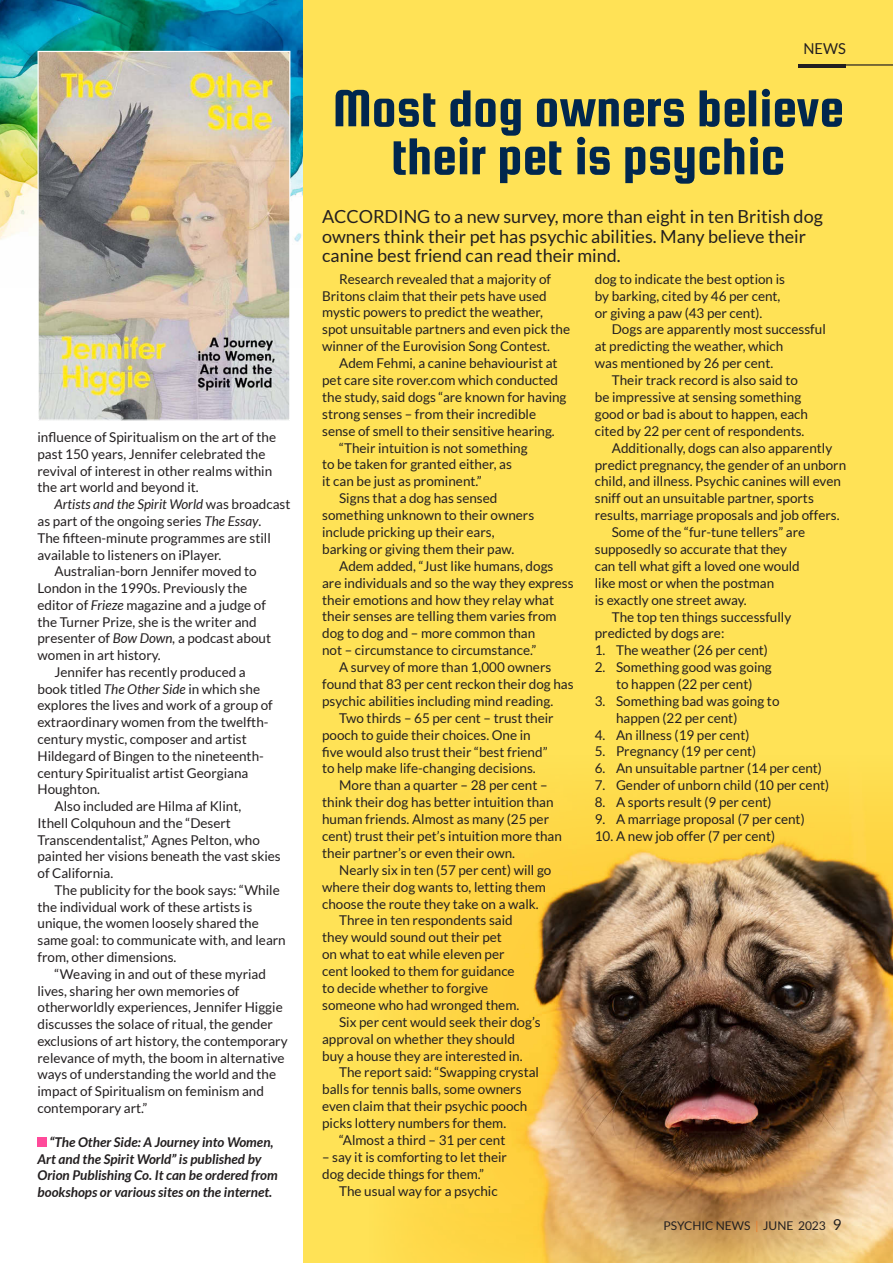
<style>
.page{position:relative;width:893px;height:1263px;background:#fff}
.page>*{position:absolute;margin:0;border:0;box-sizing:border-box;transform-origin:0 0}
.t1{font:18px/20px "Lato";color:#231f20}
.t2{font:15px "Lato";color:#231f20}
.Normal__Web{font:13.5px/17px "Lato";color:#231f20}
.t3{font:italic 700 13.5px/16.8px "Lato";color:#231f20}
.t4{font:12px "Lato";color:#231f20}
.s1{font-style:italic}
.s2{color:#e87f30}
.s3{font-size:15px}
.s4{color:#f58220}
</style>
<div class="page">
<div style="left:38px;top:1137px;width:9px;height:10px;background:#ff4a9a"></div>
<img style="left:0;top:0;width:303px;height:242px">
<div style="left:303px;top:0;width:590px;height:1263px;background:#ffe256"></div>
<img style="left:402px;top:797px;width:491px;height:466px">
<hr style="left:807px;top:64px;width:86px;height:2px;background:#231f20">
<hr style="left:799px;top:64px;width:47px;height:4px;background:#231f20">
<svg style="left:336px;top:89px;width:506px;height:95px"></svg>
<img style="left:40px;top:53px;width:248px;height:366px">
<div style="left:38px;top:51px;width:252px;height:370px;border:1px solid #fff"></div>
<p class="t2" style="left:799px;top:40px;width:44px">NEWS</p>
<p class="t2" style="left:803px;top:40px;width:44px">NEWS</p>
<p class="Normal__Web" style="left:38px;top:429px;width:240px">influence of Spiritualism on the art of the past 150 years, Jennifer celebrated the revival of interest in other realms within the art world and beyond it.</p>
<p class="Normal__Web" style="left:38px;top:496px;width:254px;text-indent:17px"><span class="s1">Artists and the Spirit World</span> was broadcast as part of the ongoing series <span class="s1">The Essay</span>.<br>The fifteen-minute programmes are still available to listeners on iPlayer.</p>
<p class="Normal__Web" style="left:38px;top:563px;width:235px;text-indent:17px">Australian-born Jennifer moved to London in the 1990s. Previously the editor of <span class="s1">Frieze</span> magazine and a judge of the Turner Prize, she is the writer and presenter of <span class="s1">Bow Down,</span> a podcast about women in art history.</p>
<p class="Normal__Web" style="left:38px;top:663px;width:237px;text-indent:17px">Jennifer has recently produced a book titled <span class="s1">The Other Side</span> in which she explores the lives and work of a group of extraordinary women from the twelfth&shy;century mystic, composer and artist Hildegard of Bingen to the nineteenth&shy;century Spiritualist artist Georgiana Houghton.</p>
<p class="Normal__Web" style="left:38px;top:798px;width:245px;text-indent:17px">Also included are Hilma af Klint,<br>Ithell Colquhoun and the “Desert<br>Transcendentalist,” Agnes Pelton, who painted her visions beneath the vast skies of California.</p>
<p class="Normal__Web" style="left:38px;top:881px;width:250px;text-indent:17px">The publicity for the book says: “While the individual work of these artists is unique, the women loosely shared the same goal: to communicate with, and learn from, other dimensions.</p>
<p class="Normal__Web" style="left:38px;top:965px;width:252px;text-indent:17px">“Weaving in and out of these myriad lives, sharing her own memories of otherworldly experiences, Jennifer Higgie discusses the solace of ritual, the gender exclusions of art history, the contemporary relevance of myth, the boom in alternative ways of understanding the world and the impact of Spiritualism on feminism and contemporary art.”</p>
<p class="t3" style="left:38px;top:1134px;width:242px;text-indent:12px">“The Other Side: A Journey into Women, Art and the Spirit World” is published by Orion Publishing Co. It can be ordered from bookshops or various sites on the internet.</p>
<p class="t1" style="left:322px;top:206px;width:502px">ACCORDING to a new survey, more than eight in ten British dog owners think their pet has psychic abilities. Many believe their canine best friend can read their mind.</p>
<p class="Normal__Web" style="left:322px;top:270px;width:249px;text-indent:17px">Research revealed that a majority of Britons claim that their pets have used mystic powers to predict the weather, spot unsuitable partners and even pick the winner of the Eurovision Song Contest.</p>
<p class="Normal__Web" style="left:322px;top:355px;width:246px;text-indent:17px">Adem Fehmi, a canine behaviourist at pet care site rover.com which conducted the study, said dogs “are known for having strong senses – from their incredible sense of smell to their sensitive hearing.</p>
<p class="Normal__Web" style="left:322px;top:439px;width:207px;text-indent:17px">“Their intuition is not something to be taken for granted either, as<br>it can be just as prominent.”</p>
<p class="Normal__Web" style="left:322px;top:490px;width:214px;text-indent:17px">Signs that a dog has sensed something unknown to their owners include pricking up their ears, barking or giving them their paw.</p>
<p class="Normal__Web" style="left:322px;top:557px;width:253px;text-indent:17px">Adem added, “Just like humans, dogs are individuals and so the way they express their emotions and how they relay what their senses are telling them varies from dog to dog and – more common than<br>not – circumstance to circumstance.”</p>
<p class="Normal__Web" style="left:322px;top:659px;width:253px;text-indent:17px">A survey of more than 1,000 owners found that 83 per cent reckon their dog has psychic abilities including mind reading.</p>
<p class="Normal__Web" style="left:322px;top:709px;width:233px;text-indent:17px">Two thirds – 65 per cent – trust their pooch to guide their choices. One in five would also trust their “best friend” to help make life-changing decisions.</p>
<p class="Normal__Web" style="left:322px;top:777px;width:241px;text-indent:17px">More than a quarter – 28 per cent – think their dog has better intuition than human friends. Almost as many (25 per cent) trust their pet’s intuition more than their partner’s or even their own.</p>
<p class="Normal__Web" style="left:322px;top:861px;width:231px;text-indent:17px">Nearly six in ten (57 per cent) will go where their dog wants to, letting them choose the route they take on a walk.</p>
<p class="Normal__Web" style="left:322px;top:912px;width:199px;text-indent:17px">Three in ten respondents said they would sound out their pet on what to eat while eleven per cent looked to them for guidance to decide whether to forgive someone who had wronged them.</p>
<p class="Normal__Web" style="left:322px;top:1013px;width:220px;text-indent:17px">Six per cent would seek their dog’s approval on whether they should<br>buy a house they are interested in.</p>
<p class="Normal__Web" style="left:322px;top:1064px;width:218px;text-indent:17px">The report said: “Swapping crystal balls for tennis balls, some owners even claim that their psychic pooch picks lottery numbers for them.</p>
<p class="Normal__Web" style="left:339px;top:1131px;width:168px">“Almost a third – 31 per cent</p>
<p class="Normal__Web" style="left:322px;top:1148px;width:186px">– say it is comforting to let their dog decide things for them.”</p>
<p class="Normal__Web" style="left:339px;top:1182px;width:160px">The usual way for a psychic</p>
<p class="Normal__Web" style="left:595px;top:270px;width:192px">dog to indicate the best option is by barking, cited by 46 per cent, or giving a paw (43 per cent).</p>
<p class="Normal__Web" style="left:595px;top:321px;width:232px;text-indent:17px">Dogs are apparently most successful at predicting the weather, which<br>was mentioned by 26 per cent.</p>
<p class="Normal__Web" style="left:595px;top:372px;width:215px;text-align:center">Their track record is also said to<br>be impressive at sensing something good or bad is about to happen, each cited by 22 per cent of respondents.</p>
<p class="Normal__Web" style="left:595px;top:439px;width:253px;text-indent:17px">Additionally, dogs can also apparently predict pregnancy, the gender of an unborn child, and illness. Psychic canines will even sniff out an unsuitable partner, sports results, marriage proposals and job offers.</p>
<p class="Normal__Web" style="left:595px;top:524px;width:212px;text-indent:17px">Some of the “fur-tune tellers” are supposedly so accurate that they can tell what gift a loved one would like most or when the postman<br>is exactly one street away.</p>
<p class="Normal__Web" style="left:595px;top:608px;width:198px;text-indent:17px">The top ten things successfully predicted by dogs are:</p>
<p class="Normal__Web" style="left:595px;top:642px;width:175px">1. The weather (26 per cent)</p>
<p class="Normal__Web" style="left:595px;top:659px;width:179px;text-align:center">2. Something good was going to happen (22 per cent)</p>
<p class="Normal__Web" style="left:616px;top:692px;width:165px;text-indent:-21px">3. Something bad was going to happen (22 per cent)</p>
<p class="Normal__Web" style="left:595px;top:726px;width:156px">4. An illness (19 per cent)</p>
<p class="Normal__Web" style="left:595px;top:743px;width:163px">5. Pregnancy (19 per cent)</p>
<p class="Normal__Web" style="left:595px;top:760px;width:229px">6. An unsuitable partner (14 per cent)</p>
<p class="Normal__Web" style="left:595px;top:777px;width:236px">7. Gender of unborn child (10 per cent)</p>
<p class="Normal__Web" style="left:595px;top:794px;width:178px">8. A sports result (9 per cent)</p>
<p class="Normal__Web" style="left:595px;top:810px;width:211px">9. A marriage proposal (7 per cent)</p>
<p class="Normal__Web" style="left:595px;top:827px;width:182px">10. A new job offer (7 per cent)</p>
<p class="t4" style="left:663px;top:1218px;width:180px">PSYCHIC NEWS <span class="s2">|</span> JUNE 2023 <span class="s3">9</span></p>
<p class="t4" style="left:665px;top:1218px;width:131px">PSYCHIC NEWS <span class="s4">|</span> JUNE</p>
<p class="t2" style="left:829px;top:1216px;width:10px">9</p>
</div>
